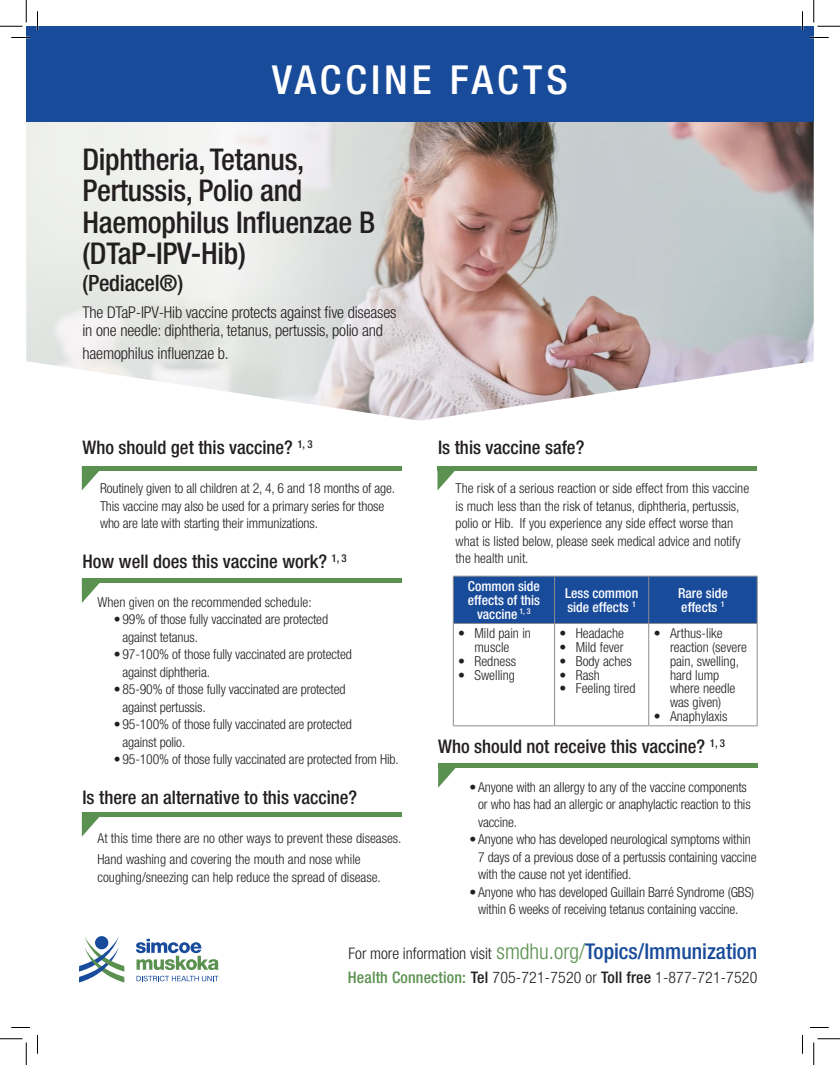
<style>
.page{position:relative;width:840px;height:1065px;background:#fff}
.page>*{position:absolute;margin:0;border:0;box-sizing:border-box;transform-origin:0 0}
.H1_Gray_Titles{font:500 condensed 40px "Helvetica Neue LT Std";letter-spacing:.095em;color:#fff}
.t1{font:500 condensed 30px/31.2px "Helvetica Neue LT Std";letter-spacing:-.01em;color:#231f20}
.t2{font:500 condensed 22.5px "Helvetica Neue LT Std";letter-spacing:-.01em;color:#231f20}
.t3{font:500 condensed 18.75px "Helvetica Neue LT Std";color:#231f20}
.t4{font:300 condensed 16.25px/18.8px "Helvetica Neue LT Std";letter-spacing:-.01em;color:#231f20}
.t5{font:300 condensed 16px/23.2px "Helvetica Neue LT Std";color:#231f20}
.t6{font:300 condensed 13.75px/17.5px "Helvetica Neue LT Std";letter-spacing:-.01em;color:#231f20}
.t7{font:500 condensed 13.75px/13.8px "Helvetica Neue LT Std";color:#fff}
.s1{font-size:21.75px;color:#5b9150}
.s2{font-weight:500;font-size:21.75px;color:#194b9b}
.s3{font-weight:500;color:#5b9150}
.s4{font-weight:500}
</style>
<div class="page">
<img style="left:475px;top:122px;width:339px;height:291px">
<svg style="left:26px;top:122px;width:449px;height:299px"></svg>
<div style="left:26px;top:26px;width:788px;height:96px;background:#194b9b"></div>
<svg style="left:136px;top:939px;width:83px;height:31px"></svg>
<svg style="left:137px;top:976px;width:81px;height:5px"></svg>
<svg style="left:79px;top:936px;width:45px;height:46px"></svg>
<div style="left:82px;top:466px;width:320px;height:5px;background:#5b9150"></div>
<svg style="left:82px;top:471px;width:17px;height:19px"></svg>
<div style="left:82px;top:578px;width:320px;height:5px;background:#5b9150"></div>
<svg style="left:82px;top:583px;width:18px;height:20px"></svg>
<div style="left:82px;top:812px;width:320px;height:5px;background:#5b9150"></div>
<svg style="left:82px;top:817px;width:17px;height:20px"></svg>
<div style="left:438px;top:466px;width:320px;height:5px;background:#5b9150"></div>
<svg style="left:438px;top:471px;width:17px;height:19px"></svg>
<div style="left:454px;top:577px;width:303px;height:46px;background:#194b9b"></div>
<hr style="left:453px;top:576px;width:102px;height:1px;background:#8a8c8f">
<hr style="left:453px;top:576px;width:1px;height:47px;background:#8a8c8f">
<hr style="left:555px;top:576px;width:94px;height:1px;background:#8a8c8f">
<hr style="left:554px;top:576px;width:1px;height:47px;background:#8a8c8f">
<hr style="left:649px;top:576px;width:109px;height:1px;background:#8a8c8f">
<hr style="left:648px;top:576px;width:1px;height:47px;background:#8a8c8f">
<hr style="left:757px;top:576px;width:1px;height:47px;background:#8a8c8f">
<hr style="left:453px;top:623px;width:102px;height:1px;background:#8a8c8f">
<hr style="left:453px;top:624px;width:1px;height:102px;background:#8a8c8f">
<hr style="left:555px;top:623px;width:94px;height:1px;background:#8a8c8f">
<hr style="left:554px;top:624px;width:1px;height:102px;background:#8a8c8f">
<hr style="left:649px;top:623px;width:109px;height:1px;background:#8a8c8f">
<hr style="left:648px;top:624px;width:1px;height:102px;background:#8a8c8f">
<hr style="left:757px;top:624px;width:1px;height:102px;background:#8a8c8f">
<hr style="left:453px;top:726px;width:102px;height:1px;background:#8a8c8f">
<hr style="left:555px;top:726px;width:94px;height:1px;background:#8a8c8f">
<hr style="left:649px;top:726px;width:109px;height:1px;background:#8a8c8f">
<div style="left:438px;top:763px;width:320px;height:5px;background:#5b9150"></div>
<svg style="left:438px;top:768px;width:18px;height:20px"></svg>
<svg style="left:11px;top:37px;width:19px;height:1px"></svg>
<svg style="left:810px;top:37px;width:19px;height:1px"></svg>
<svg style="left:11px;top:1027px;width:19px;height:1px"></svg>
<svg style="left:810px;top:1027px;width:19px;height:1px"></svg>
<svg style="left:37px;top:11px;width:1px;height:19px"></svg>
<svg style="left:37px;top:1035px;width:1px;height:19px"></svg>
<svg style="left:802px;top:11px;width:1px;height:19px"></svg>
<svg style="left:802px;top:1035px;width:1px;height:19px"></svg>
<svg style="left:0;top:0;width:27px;height:27px"></svg>
<svg style="left:0;top:1039px;width:27px;height:26px"></svg>
<svg style="left:814px;top:0;width:26px;height:27px"></svg>
<svg style="left:814px;top:1039px;width:26px;height:26px"></svg>
<h1 class="H1_Gray_Titles" style="left:272px;top:56px;width:297px">VACCINE FACTS</h1>
<p class="t1" style="left:82px;top:144px;width:294px">Diphtheria, Tetanus,<br>Pertussis, Polio and<br>Haemophilus Influenzae B (DTaP-IPV-Hib)</p>
<p class="t2" style="left:82px;top:270px;width:102px">(Pediacel®)</p>
<p class="t4" style="left:82px;top:302px;width:315px">The DTaP-IPV-Hib vaccine protects against five diseases in one needle: diphtheria, tetanus, pertussis, polio and</p>
<p class="t4" style="left:82px;top:344px;width:148px">haemophilus influenzae b.</p>
<p class="t3" style="left:82px;top:437px;width:232px">Who should get this vaccine? <sup>1,</sup> <sup>3</sup></p>
<p class="t6" style="left:100px;top:479px;width:297px">Routinely given to all children at 2, 4, 6 and 18 months of age.</p>
<p class="t6" style="left:100px;top:497px;width:286px">This vaccine may also be used for a primary series for those who are late with starting their immunizations.</p>
<p class="t3" style="left:82px;top:550px;width:266px">How well does this vaccine work? <sup>1,</sup> <sup>3</sup></p>
<p class="t6" style="left:98px;top:593px;width:216px">When given on the recommended schedule:</p>
<p class="t6" style="left:122px;top:611px;width:207px;text-indent:-9px">• 99% of those fully vaccinated are protected against tetanus.</p>
<p class="t6" style="left:122px;top:646px;width:231px;text-indent:-9px">• 97-100% of those fully vaccinated are protected against diphtheria.</p>
<p class="t6" style="left:122px;top:681px;width:225px;text-indent:-9px">• 85-90% of those fully vaccinated are protected against pertussis.</p>
<p class="t6" style="left:122px;top:716px;width:231px;text-indent:-9px">• 95-100% of those fully vaccinated are protected against polio.</p>
<p class="t6" style="left:114px;top:751px;width:286px">• 95-100% of those fully vaccinated are protected from Hib.</p>
<p class="t3" style="left:82px;top:787px;width:276px">Is there an alternative to this vaccine?</p>
<p class="t6" style="left:98px;top:829px;width:306px">At this time there are no other ways to prevent these diseases.</p>
<p class="t6" style="left:98px;top:851px;width:285px">Hand washing and covering the mouth and nose while coughing/sneezing can help reduce the spread of disease.</p>
<p class="t3" style="left:438px;top:437px;width:148px">Is this vaccine safe?</p>
<p class="t6" style="left:456px;top:479px;width:295px">The risk of a serious reaction or side effect from this vaccine is much less than the risk of tetanus, diphtheria, pertussis, polio or Hib. If you experience any side effect worse than what is listed below, please seek medical advice and notify the health unit.</p>
<p class="t7" style="left:468px;top:579px;width:74px;text-align:center">Common side effects of this vaccine <sup>1,</sup> <sup>3</sup></p>
<p class="t7" style="left:565px;top:586px;width:75px">Less common side effects <sup>1</sup></p>
<p class="t7" style="left:678px;top:586px;width:51px">Rare side effects <sup>1</sup></p>
<p class="t6" style="left:458px;top:626px;width:74px;line-height:13.8px;text-align:center">• Mild pain in muscle</p>
<p class="t6" style="left:458px;top:652px;width:59px">• Redness</p>
<p class="t6" style="left:458px;top:666px;width:58px">• Swelling</p>
<p class="t6" style="left:560px;top:625px;width:66px">• Headache</p>
<p class="t6" style="left:560px;top:638px;width:66px">• Mild fever</p>
<p class="t6" style="left:560px;top:652px;width:74px">• Body aches</p>
<p class="t6" style="left:560px;top:666px;width:42px">• Rash</p>
<p class="t6" style="left:560px;top:680px;width:78px">• Feeling tired</p>
<p class="t6" style="left:670px;top:626px;width:79px;line-height:13.8px;text-indent:-16px">• Arthus-like reaction (severe pain, swelling, hard lump where needle was given)</p>
<p class="t6" style="left:654px;top:707px;width:75px">• Anaphylaxis</p>
<p class="t3" style="left:438px;top:735px;width:289px">Who should not receive this vaccine? <sup>1,</sup> <sup>3</sup></p>
<p class="t6" style="left:478px;top:778px;width:274px;text-indent:-9px">• Anyone with an allergy to any of the vaccine components or who has had an allergic or anaphylactic reaction to this vaccine.</p>
<p class="t6" style="left:478px;top:831px;width:280px;text-indent:-9px">• Anyone who has developed neurological symptoms within<br>7 days of a previous dose of a pertussis containing vaccine with the cause not yet identified.</p>
<p class="t6" style="left:469px;top:883px;width:286px;text-align:center">• Anyone who has developed Guillain Barré Syndrome (GBS) within 6 weeks of receiving tetanus containing vaccine.</p>
<p class="t5" style="left:348px;top:942px;width:411px">For more information visit <span class="s1">smdhu.org/</span><span class="s2">Topics/Immunization<br></span><span class="s3">Health Connection:</span> <span class="s4">Tel</span> 705-721-7520 or <span class="s4">Toll free</span> 1-877-721-7520</p>
</div>
